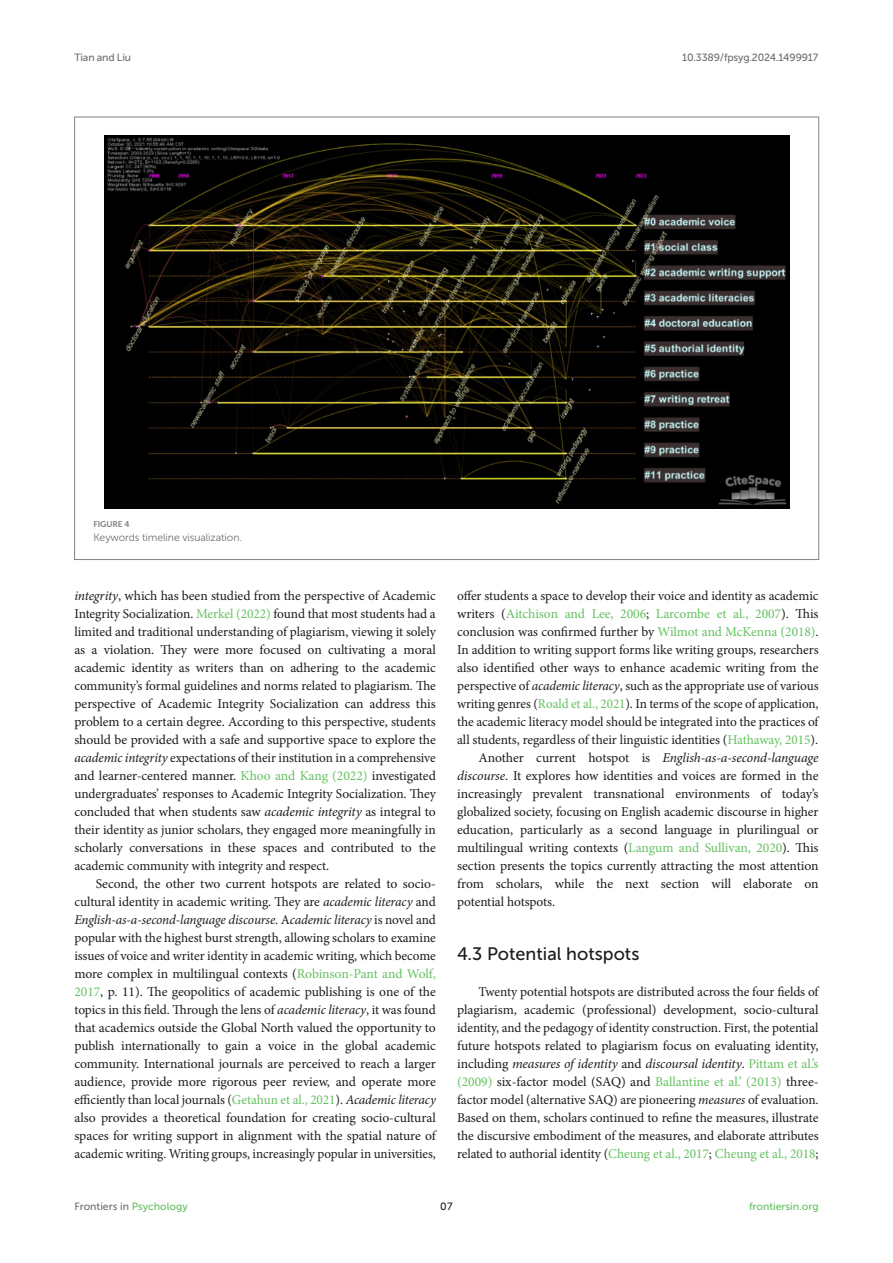
<style>
.page{position:relative;width:893px;height:1263px;background:#fff}
.page>*{position:absolute;margin:0;border:0;box-sizing:border-box;transform-origin:0 0}
.HEAD_2{font:18px "Museo Sans 500";color:#1b1c1b}
.TEXT{font:13.5px/18px "Minion Pro";letter-spacing:-.005em;color:#1b1c1b;text-align:justify}
.t1{font:10.5px "Museo Sans 500";letter-spacing:-.015em;color:#706f70}
.FIG_LEG{font:10.5px "Museo Sans 300";letter-spacing:-.01em;color:#706f70}
.t2{font:10.5px "Museo Sans 500";color:#65c161}
.t3{font:10.5px "Museo Sans 500";color:#1b1c1b}
.FIG_HD{font:8.25px "Museo Sans 700";letter-spacing:-.01em;color:#7e7f7f}
.s1{font-style:italic}
.s2{color:#65c161}
</style>
<div class="page">
<img style="left:104px;top:136px;width:685px;height:372px">
<p class="t1" style="left:74px;top:51px;width:58px">Tian and Liu</p>
<p class="t1" style="left:682px;top:51px;width:138px">10.3389/fpsyg.2024.1499917</p>
<p class="FIG_HD" style="left:94px;top:520px;width:37px">FIGURE 4</p>
<p class="FIG_LEG" style="left:94px;top:531px;width:150px">Keywords timeline visualization.</p>
<p class="TEXT" style="left:74px;top:587px;width:363px"><span class="s1">integrity</span>, which has been studied from the perspective of Academic Integrity Socialization. <span class="s2">Merkel (2022)</span> found that most students had a limited and traditional understanding of plagiarism, viewing it solely as a violation. They were more focused on cultivating a moral academic identity as writers than on adhering to the academic community’s formal guidelines and norms related to plagiarism. The perspective of Academic Integrity Socialization can address this problem to a certain degree. According to this perspective, students should be provided with a safe and supportive space to explore the <span class="s1">academic integrity</span> expectations of their institution in a comprehensive and learner-centered manner. <span class="s2">Khoo and Kang (2022)</span> investigated undergraduates’ responses to Academic Integrity Socialization. They concluded that when students saw <span class="s1">academic integrity</span> as integral to their identity as junior scholars, they engaged more meaningfully in scholarly conversations in these spaces and contributed to the academic community with integrity and respect.</p>
<p class="TEXT" style="left:74px;top:875px;width:363px;text-indent:21px">Second, the other two current hotspots are related to socio&shy;cultural identity in academic writing. They are <span class="s1">academic literacy</span> and <span class="s1">English-as-a-second-language discourse</span>. A<span class="s1">cademic literacy</span> is novel and popular with the highest burst strength, allowing scholars to examine issues of voice and writer identity in academic writing, which become more complex in multilingual contexts (<span class="s2">Robinson-Pant and Wolf, 2017</span>, p. 11). The geopolitics of academic publishing is one of the topics in this field. Through the lens of <span class="s1">academic literacy</span>, it was found that academics outside the Global North valued the opportunity to publish internationally to gain a voice in the global academic community. International journals are perceived to reach a larger audience, provide more rigorous peer review, and operate more efficiently than local journals (<span class="s2">Getahun et al., 2021</span>). <span class="s1">Academic literacy </span>also provides a theoretical foundation for creating socio-cultural spaces for writing support in alignment with the spatial nature of academic writing. Writing groups, increasingly popular in universities,</p>
<p class="TEXT" style="left:457px;top:587px;width:363px">offer students a space to develop their voice and identity as academic writers (<span class="s2">Aitchison and Lee, 2006</span>; <span class="s2">Larcombe et al., 2007</span>). This conclusion was confirmed further by <span class="s2">Wilmot and McKenna (2018)</span>.<br>In addition to writing support forms like writing groups, researchers also identified other ways to enhance academic writing from the perspective of <span class="s1">academic literacy</span>, such as the appropriate use of various writing genres (<span class="s2">Roald et al., 2021</span>). In terms of the scope of application, the academic literacy model should be integrated into the practices of all students, regardless of their linguistic identities (<span class="s2">Hathaway, 2015</span>).</p>
<p class="TEXT" style="left:457px;top:749px;width:363px;text-indent:21px">Another current hotspot is <span class="s1">English-as-a-second-language discourse</span>. It explores how identities and voices are formed in the increasingly prevalent transnational environments of today’s globalized society, focusing on English academic discourse in higher education, particularly as a second language in plurilingual or multilingual writing contexts (<span class="s2">Langum and Sullivan, 2020</span>). This section presents the topics currently attracting the most attention from scholars, while the next section will elaborate on potential hotspots.</p>
<p class="HEAD_2" style="left:457px;top:944px;width:184px">4.3 Potential hotspots</p>
<p class="TEXT" style="left:457px;top:983px;width:363px;text-indent:21px">Twenty potential hotspots are distributed across the four fields of plagiarism, academic (professional) development, socio-cultural identity, and the pedagogy of identity construction. First, the potential future hotspots related to plagiarism focus on evaluating identity, including <span class="s1">measures of identity</span> and <span class="s1">discoursal identity</span>. <span class="s2">Pittam et al.’s (2009)</span> six-factor model (SAQ) and <span class="s2">Ballantine et al.’ (2013)</span> three&shy;factor model (alternative SAQ) are pioneering <span class="s1">measures</span> of evaluation.<br>Based on them, scholars continued to refine the measures, illustrate the discursive embodiment of the measures, and elaborate attributes related to authorial identity (<span class="s2">Cheung et al., 2017</span>; <span class="s2">Cheung et al., 2018</span>;</p>
<p class="t1" style="left:74px;top:1200px;width:115px">Frontiers in <span class="s2">Psychology</span></p>
<p class="t3" style="left:440px;top:1200px;width:14px">07</p>
<p class="t2" style="left:749px;top:1200px;width:71px">frontiersin.org</p>
</div>
